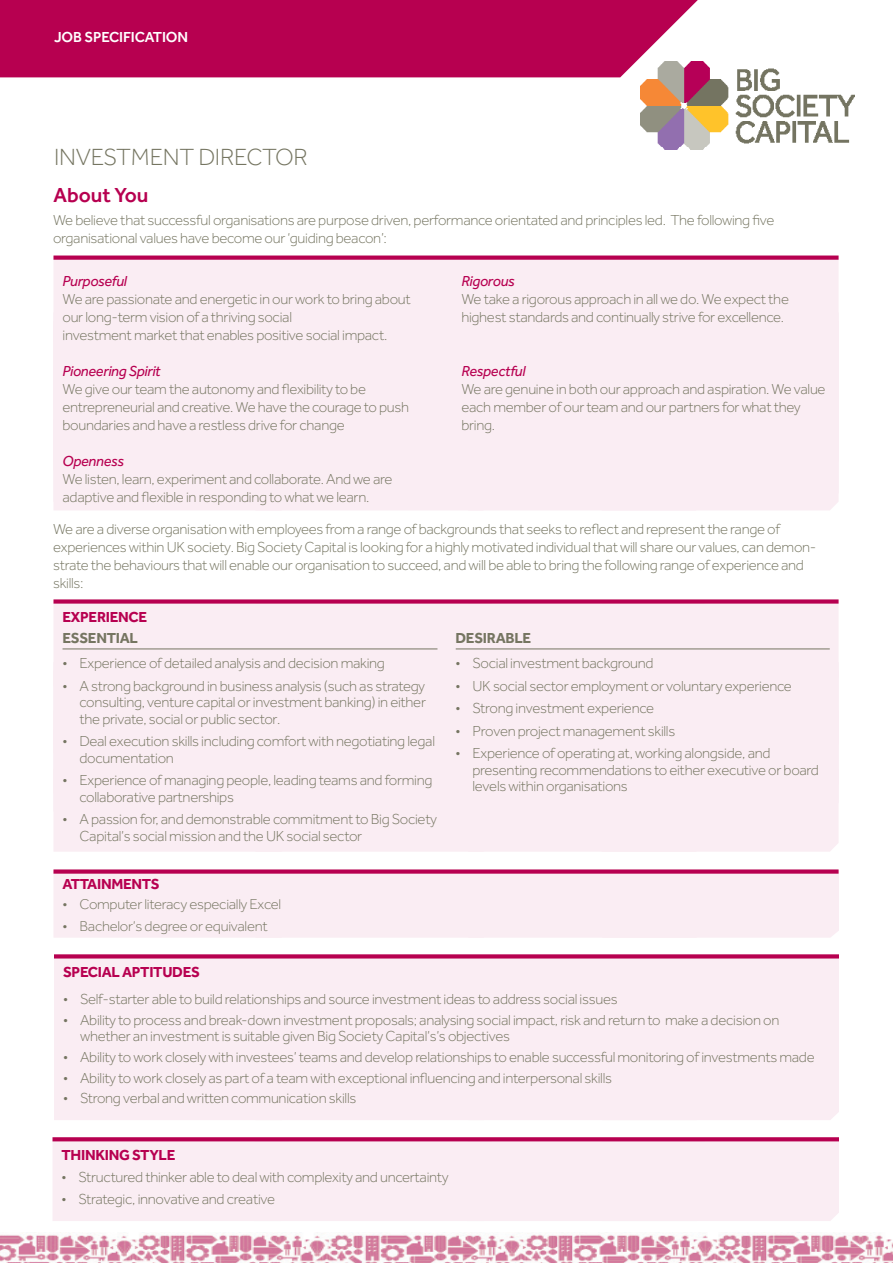
<style>
.page{position:relative;width:893px;height:1263px;background:#fff}
.page>*{position:absolute;margin:0;border:0;box-sizing:border-box;transform-origin:0 0}
.t1{font:300 24.15px "Effra";letter-spacing:-.01em;color:#757561}
.t2{font:500 21px "Effra";color:#b70050}
.t3{font:300 15px/18px "Effra";letter-spacing:-.02em;color:#757561}
.t4{font:700 15px "Effra";letter-spacing:-.02em;color:#b70050}
.t5{font:700 15px "Effra";letter-spacing:-.02em;color:#757561}
.t6{font:italic 15px "Effra";letter-spacing:-.02em;color:#b70050}
.t7{font:500 15px "Effra";letter-spacing:-.01em;color:#fff}
.t8{font:300 14.7px "Effra";letter-spacing:-.02em;color:#757561}
.s1{font-weight:400;font-style:italic;color:#b70050}
</style>
<div class="page">
<div style="left:54px;top:874px;width:785px;height:64px;background:#faedf3"></div>
<div style="left:53px;top:1141px;width:786px;height:80px;background:#faedf3"></div>
<div style="left:54px;top:958px;width:785px;height:162px;background:#faedf3"></div>
<div style="left:53px;top:260px;width:786px;height:250px;background:#faedf3"></div>
<div style="left:53px;top:604px;width:786px;height:248px;background:#faedf3"></div>
<div style="left:0;top:0;width:698px;height:77px;background:#b70050"></div>
<div style="left:53px;top:599px;width:786px;height:5px;background:#b70050"></div>
<hr style="left:63px;top:649px;width:374px;height:1px;background:#757561">
<hr style="left:456px;top:649px;width:374px;height:1px;background:#757561">
<svg style="left:53px;top:1137px;width:786px;height:4px;background:#bb0e5a"></svg>
<svg style="left:54px;top:954px;width:785px;height:4px;background:#bd155e"></svg>
<svg style="left:664px;top:149px;width:40px;height:1px"></svg>
<div style="left:53px;top:255px;width:786px;height:5px;background:#b70050"></div>
<img style="left:641px;top:62px;width:213px;height:87px">
<img style="left:0;top:1232px;width:893px;height:31px">
<div style="left:53px;top:869px;width:786px;height:5px;background:#b70050"></div>
<p class="t7" style="left:54px;top:28px;width:136px">JOB SPECIFICATION</p>
<p class="t1" style="left:54px;top:144px;width:255px">INVESTMENT DIRECTOR</p>
<p class="t2" style="left:53px;top:182px;width:96px">About You</p>
<p class="t3" style="left:53px;top:211px;width:723px">We believe that successful organisations are purpose driven, performance orientated and principles led. The following five</p>
<p class="t3" style="left:53px;top:229px;width:335px">organisational values have become our ‘guiding beacon’:</p>
<p class="t3" style="left:63px;top:272px;width:350px"><span class="s1">Purposeful<br></span>We are passionate and energetic in our work to bring about our long-term vision of a thriving social</p>
<p class="t3" style="left:63px;top:326px;width:326px">investment market that enables positive social impact.</p>
<p class="t3" style="left:63px;top:362px;width:305px"><span class="s1">Pioneering Spirit<br></span>We give our team the autonomy and flexibility to be</p>
<p class="t3" style="left:63px;top:398px;width:348px">entrepreneurial and creative. We have the courage to push boundaries and have a restless drive for change</p>
<p class="t3" style="left:63px;top:452px;width:331px"><span class="s1">Openness<br></span>We listen, learn, experiment and collaborate. And we are adaptive and flexible in responding to what we learn.</p>
<p class="t6" style="left:461px;top:272px;width:55px">Rigorous</p>
<p class="t3" style="left:461px;top:290px;width:329px">We take a rigorous approach in all we do. We expect the</p>
<p class="t3" style="left:461px;top:308px;width:324px">highest standards and continually strive for excellence.</p>
<p class="t6" style="left:461px;top:362px;width:66px">Respectful</p>
<p class="t3" style="left:461px;top:380px;width:366px">We are genuine in both our approach and aspiration. We value each member of our team and our partners for what they bring.</p>
<p class="t3" style="left:53px;top:520px;width:729px">We are a diverse organisation with employees from a range of backgrounds that seeks to reflect and represent the range of</p>
<p class="t3" style="left:53px;top:538px;width:765px">experiences within UK society. Big Society Capital is looking for a highly motivated individual that will share our values, can demon&shy;strate the behaviours that will enable our organisation to succeed, and will be able to bring the following range of experience and skills:</p>
<p class="t4" style="left:63px;top:608px;width:86px">EXPERIENCE</p>
<p class="t3" style="left:63px;top:654px;width:324px">• Experience of detailed analysis and decision making</p>
<p class="t3" style="left:80px;top:677px;width:348px;line-height:16.5px;text-align:justify;text-indent:-17px">• A strong background in business analysis (such as strategy consulting, venture capital or investment banking) in either the private, social or public sector.</p>
<p class="t3" style="left:80px;top:733px;width:357px;line-height:16.5px;text-indent:-17px">• Deal execution skills including comfort with negotiating legal documentation</p>
<p class="t3" style="left:80px;top:772px;width:354px;line-height:16.5px;text-indent:-17px">• Experience of managing people, leading teams and forming collaborative partnerships</p>
<p class="t3" style="left:80px;top:811px;width:359px;line-height:16.5px;text-indent:-17px">• A passion for, and demonstrable commitment to Big Society<br>Capital’s social mission and the UK social sector</p>
<p class="t5" style="left:63px;top:629px;width:77px">ESSENTIAL</p>
<p class="t5" style="left:455px;top:629px;width:77px">DESIRABLE</p>
<p class="t3" style="left:455px;top:654px;width:200px">• Social investment background</p>
<p class="t3" style="left:455px;top:677px;width:338px">• UK social sector employment or voluntary experience</p>
<p class="t3" style="left:455px;top:699px;width:200px">• Strong investment experience</p>
<p class="t3" style="left:455px;top:722px;width:221px">• Proven project management skills</p>
<p class="t3" style="left:472px;top:745px;width:348px;line-height:16.5px;text-indent:-17px">• Experience of operating at, working alongside, and presenting recommendations to either executive or board levels within organisations</p>
<p class="t4" style="left:63px;top:875px;width:99px">ATTAINMENTS</p>
<p class="t8" style="left:63px;top:896px;width:220px">• Computer literacy especially Excel</p>
<p class="t8" style="left:63px;top:918px;width:207px">• Bachelor’s degree or equivalent</p>
<p class="t4" style="left:63px;top:963px;width:138px">SPECIAL APTITUDES</p>
<p class="t3" style="left:63px;top:990px;width:556px">• Self-starter able to build relationships and source investment ideas to address social issues</p>
<p class="t3" style="left:80px;top:1011px;width:701px;line-height:16.5px;text-indent:-17px">• Ability to process and break-down investment proposals; analysing social impact, risk and return to make a decision on whether an investment is suitable given Big Society Capital’s’s objectives</p>
<p class="t3" style="left:63px;top:1048px;width:753px">• Ability to work closely with investees’ teams and develop relationships to enable successful monitoring of investments made</p>
<p class="t3" style="left:63px;top:1068px;width:550px">• Ability to work closely as part of a team with exceptional influencing and interpersonal skills</p>
<p class="t3" style="left:63px;top:1089px;width:295px">• Strong verbal and written communication skills</p>
<p class="t4" style="left:62px;top:1146px;width:115px">THINKING STYLE</p>
<p class="t3" style="left:62px;top:1168px;width:389px">• Structured thinker able to deal with complexity and uncertainty</p>
<p class="t3" style="left:62px;top:1190px;width:215px">• Strategic, innovative and creative</p>
</div>
